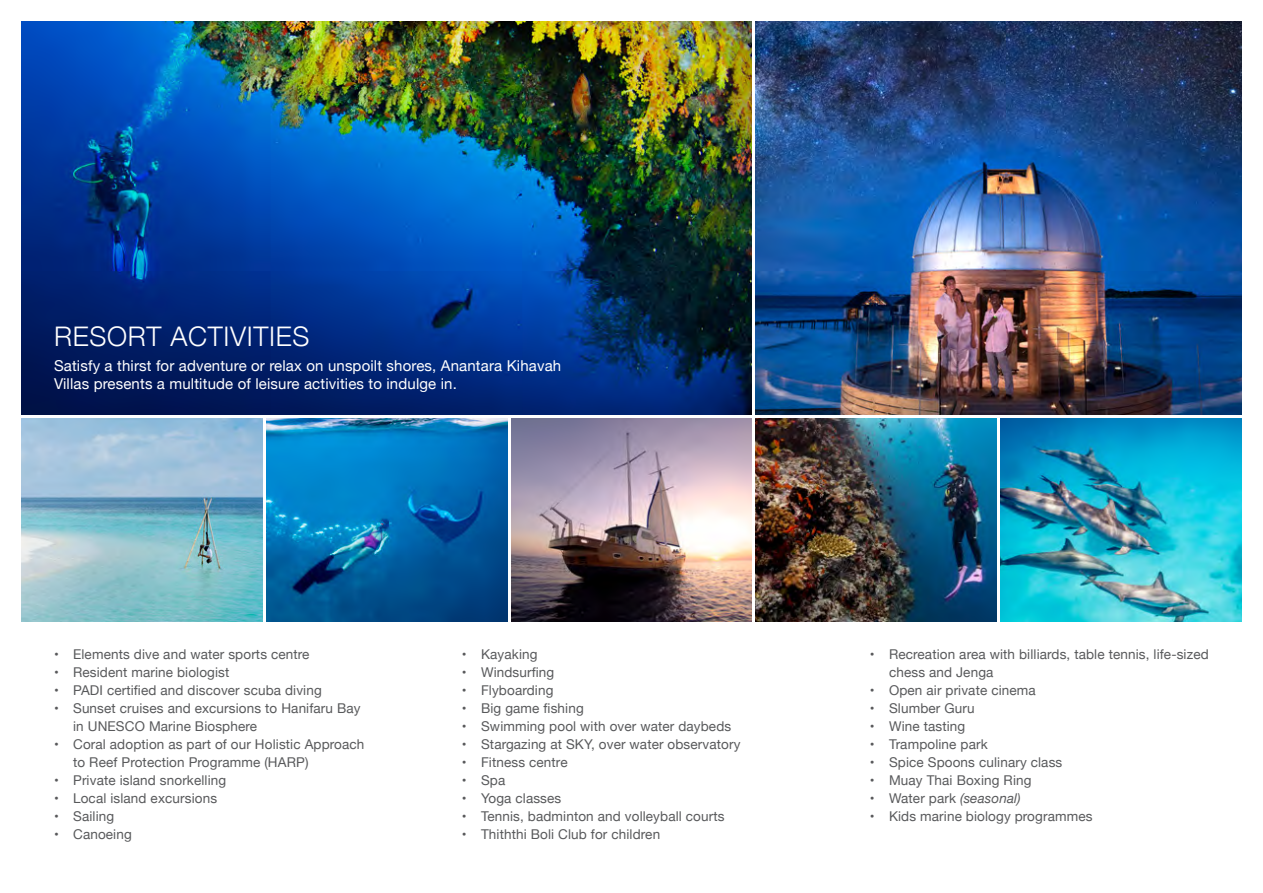
<style>
.page{position:relative;width:1263px;height:893px;background:#fff}
.page>*{position:absolute;margin:0;border:0;box-sizing:border-box;transform-origin:0 0}
.t1{font:300 27px "Helvetica Neue";letter-spacing:.025em;color:#fff}
.t2{font:15px/18px "Helvetica Neue";letter-spacing:.01em;color:#fff}
.t3{font:13.5px/18px "Helvetica Neue";letter-spacing:.01em;color:#58595b}
.s1{font-style:italic}
</style>
<div class="page">
<img style="left:511px;top:419px;width:241px;height:203px">
<img style="left:756px;top:21px;width:486px;height:394px">
<img style="left:1001px;top:419px;width:241px;height:203px">
<img style="left:756px;top:419px;width:241px;height:203px">
<img style="left:21px;top:419px;width:241px;height:203px">
<img style="left:266px;top:419px;width:241px;height:203px">
<img style="left:21px;top:21px;width:731px;height:394px">
<h1 class="t1" style="left:54px;top:315px;width:257px">RESORT ACTIVITIES</h1>
<p class="t2" style="left:54px;top:358px;width:509px">Satisfy a thirst for adventure or relax on unspoilt shores, Anantara Kihavah<br>Villas presents a multitude of leisure activities to indulge in.</p>
<p class="t3" style="left:54px;top:646px;width:257px">• Elements dive and water sports centre</p>
<p class="t3" style="left:54px;top:664px;width:177px">• Resident marine biologist</p>
<p class="t3" style="left:54px;top:682px;width:269px">• PADI certified and discover scuba diving</p>
<p class="t3" style="left:73px;top:700px;width:289px;text-indent:-19px">• Sunset cruises and excursions to Hanifaru Bay in UNESCO Marine Biosphere</p>
<p class="t3" style="left:73px;top:736px;width:293px;text-indent:-19px">• Coral adoption as part of our Holistic Approach to Reef Protection Programme (HARP)</p>
<p class="t3" style="left:54px;top:772px;width:174px">• Private island snorkelling</p>
<p class="t3" style="left:54px;top:790px;width:165px">• Local island excursions</p>
<p class="t3" style="left:54px;top:808px;width:62px">• Sailing</p>
<p class="t3" style="left:54px;top:826px;width:79px">• Canoeing</p>
<p class="t3" style="left:462px;top:646px;width:77px">• Kayaking</p>
<p class="t3" style="left:462px;top:664px;width:94px">• Windsurfing</p>
<p class="t3" style="left:462px;top:682px;width:93px">• Flyboarding</p>
<p class="t3" style="left:462px;top:700px;width:123px">• Big game fishing</p>
<p class="t3" style="left:462px;top:718px;width:271px">• Swimming pool with over water daybeds</p>
<p class="t3" style="left:462px;top:736px;width:280px">• Stargazing at SKY, over water observatory</p>
<p class="t3" style="left:462px;top:754px;width:107px">• Fitness centre</p>
<p class="t3" style="left:462px;top:772px;width:45px">• Spa</p>
<p class="t3" style="left:462px;top:790px;width:101px">• Yoga classes</p>
<p class="t3" style="left:462px;top:808px;width:264px">• Tennis, badminton and volleyball courts</p>
<p class="t3" style="left:462px;top:826px;width:200px">• Thiththi Boli Club for children</p>
<p class="t3" style="left:889px;top:646px;width:321px;text-indent:-19px">• Recreation area with billiards, table tennis, life-sized chess and Jenga</p>
<p class="t3" style="left:870px;top:682px;width:167px">• Open air private cinema</p>
<p class="t3" style="left:870px;top:700px;width:106px">• Slumber Guru</p>
<p class="t3" style="left:870px;top:718px;width:97px">• Wine tasting</p>
<p class="t3" style="left:870px;top:736px;width:119px">• Trampoline park</p>
<p class="t3" style="left:870px;top:754px;width:194px">• Spice Spoons culinary class</p>
<p class="t3" style="left:870px;top:772px;width:163px">• Muay Thai Boxing Ring</p>
<p class="t3" style="left:870px;top:790px;width:152px">• Water park <span class="s1">(seasonal)</span></p>
<p class="t3" style="left:870px;top:808px;width:224px">• Kids marine biology programmes</p>
</div>
